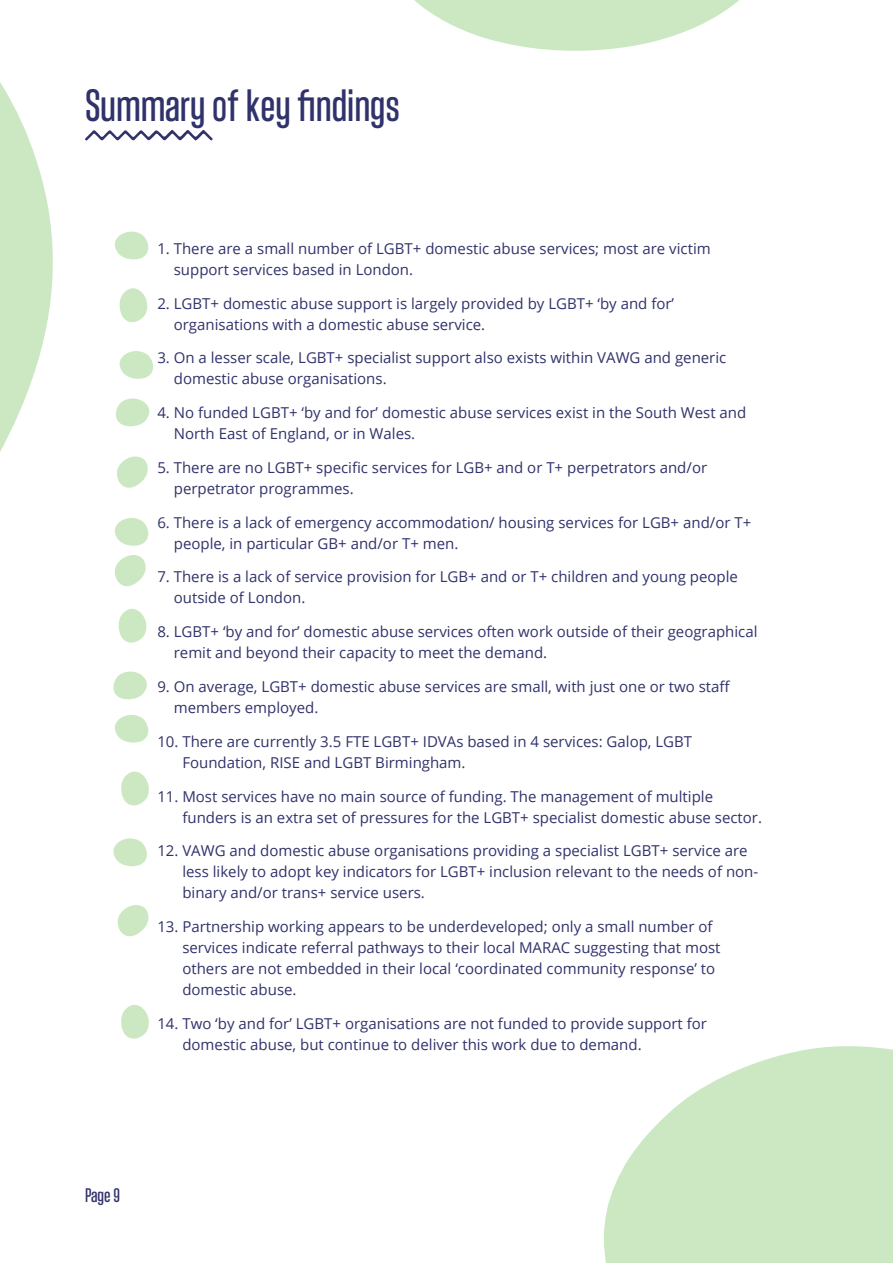
<style>
.page{position:relative;width:893px;height:1263px;background:#fff}
.page>*{position:absolute;margin:0;border:0;box-sizing:border-box;transform-origin:0 0}
.t1{font:500 45px "Landasans";color:#30326b}
.t2{font:500 19.5px "Landasans";color:#30326b}
.t3{font:15px/21px "Open Sans";color:#30326b}
</style>
<div class="page">
<svg style="left:604px;top:1046px;width:289px;height:217px;fill:#cce8c3"></svg>
<svg style="left:414px;top:0;width:325px;height:51px"></svg>
<svg style="left:114px;top:232px;width:34px;height:27px"></svg>
<svg style="left:119px;top:288px;width:28px;height:34px"></svg>
<svg style="left:118px;top:609px;width:28px;height:34px"></svg>
<svg style="left:121px;top:771px;width:28px;height:34px"></svg>
<svg style="left:121px;top:1005px;width:28px;height:34px"></svg>
<svg style="left:119px;top:351px;width:34px;height:28px"></svg>
<svg style="left:116px;top:398px;width:34px;height:28px"></svg>
<svg style="left:117px;top:456px;width:31px;height:32px"></svg>
<svg style="left:115px;top:555px;width:31px;height:31px"></svg>
<svg style="left:118px;top:905px;width:31px;height:31px"></svg>
<svg style="left:113px;top:671px;width:34px;height:28px"></svg>
<svg style="left:114px;top:518px;width:34px;height:28px"></svg>
<svg style="left:114px;top:715px;width:34px;height:28px"></svg>
<svg style="left:113px;top:838px;width:34px;height:28px"></svg>
<svg style="left:0;top:82px;width:53px;height:370px"></svg>
<svg style="left:85px;top:130px;width:128px;height:11px"></svg>
<p class="t1" style="left:85px;top:82px;width:316px">Summary of key findings</p>
<p class="t3" style="left:174px;top:238px;width:538px;text-indent:-16px">1. There are a small number of LGBT+ domestic abuse services; most are victim support services based in London.</p>
<p class="t3" style="left:174px;top:292px;width:502px;text-indent:-16px">2. LGBT+ domestic abuse support is largely provided by LGBT+ ‘by and for’ organisations with a domestic abuse service.</p>
<p class="t3" style="left:174px;top:347px;width:554px;text-indent:-16px">3. On a lesser scale, LGBT+ specialist support also exists within VAWG and generic domestic abuse organisations.</p>
<p class="t3" style="left:174px;top:402px;width:574px;text-indent:-16px">4. No funded LGBT+ ‘by and for’ domestic abuse services exist in the South West and<br>North East of England, or in Wales.</p>
<p class="t3" style="left:174px;top:457px;width:535px;text-indent:-16px">5. There are no LGBT+ specific services for LGB+ and or T+ perpetrators and/or perpetrator programmes.</p>
<p class="t3" style="left:174px;top:511px;width:579px;text-indent:-16px">6. There is a lack of emergency accommodation/ housing services for LGB+ and/or T+ people, in particular GB+ and/or T+ men.</p>
<p class="t3" style="left:174px;top:566px;width:566px;text-indent:-16px">7. There is a lack of service provision for LGB+ and or T+ children and young people outside of London.</p>
<p class="t3" style="left:174px;top:621px;width:585px;text-indent:-16px">8. LGBT+ ‘by and for’ domestic abuse services often work outside of their geographical remit and beyond their capacity to meet the demand.</p>
<p class="t3" style="left:174px;top:676px;width:558px;text-indent:-16px">9. On average, LGBT+ domestic abuse services are small, with just one or two staff members employed.</p>
<p class="t3" style="left:182px;top:730px;width:511px;text-indent:-25px">10. There are currently 3.5 FTE LGBT+ IDVAs based in 4 services: Galop, LGBT<br>Foundation, RISE and LGBT Birmingham.</p>
<p class="t3" style="left:182px;top:785px;width:581px;text-indent:-25px">11. Most services have no main source of funding. The management of multiple funders is an extra set of pressures for the LGBT+ specialist domestic abuse sector.</p>
<p class="t3" style="left:182px;top:840px;width:577px;text-indent:-25px">12. VAWG and domestic abuse organisations providing a specialist LGBT+ service are less likely to adopt key indicators for LGBT+ inclusion relevant to the needs of non&shy;binary and/or trans+ service users.</p>
<p class="t3" style="left:182px;top:916px;width:540px;text-indent:-25px">13. Partnership working appears to be underdeveloped; only a small number of services indicate referral pathways to their local MARAC suggesting that most others are not embedded in their local ‘coordinated community response’ to domestic abuse.</p>
<p class="t3" style="left:182px;top:1012px;width:526px;text-indent:-25px">14. Two ‘by and for’ LGBT+ organisations are not funded to provide support for domestic abuse, but continue to deliver this work due to demand.</p>
<h2 class="t2" style="left:85px;top:1185px;width:37px">Page 9</h2>
</div>
